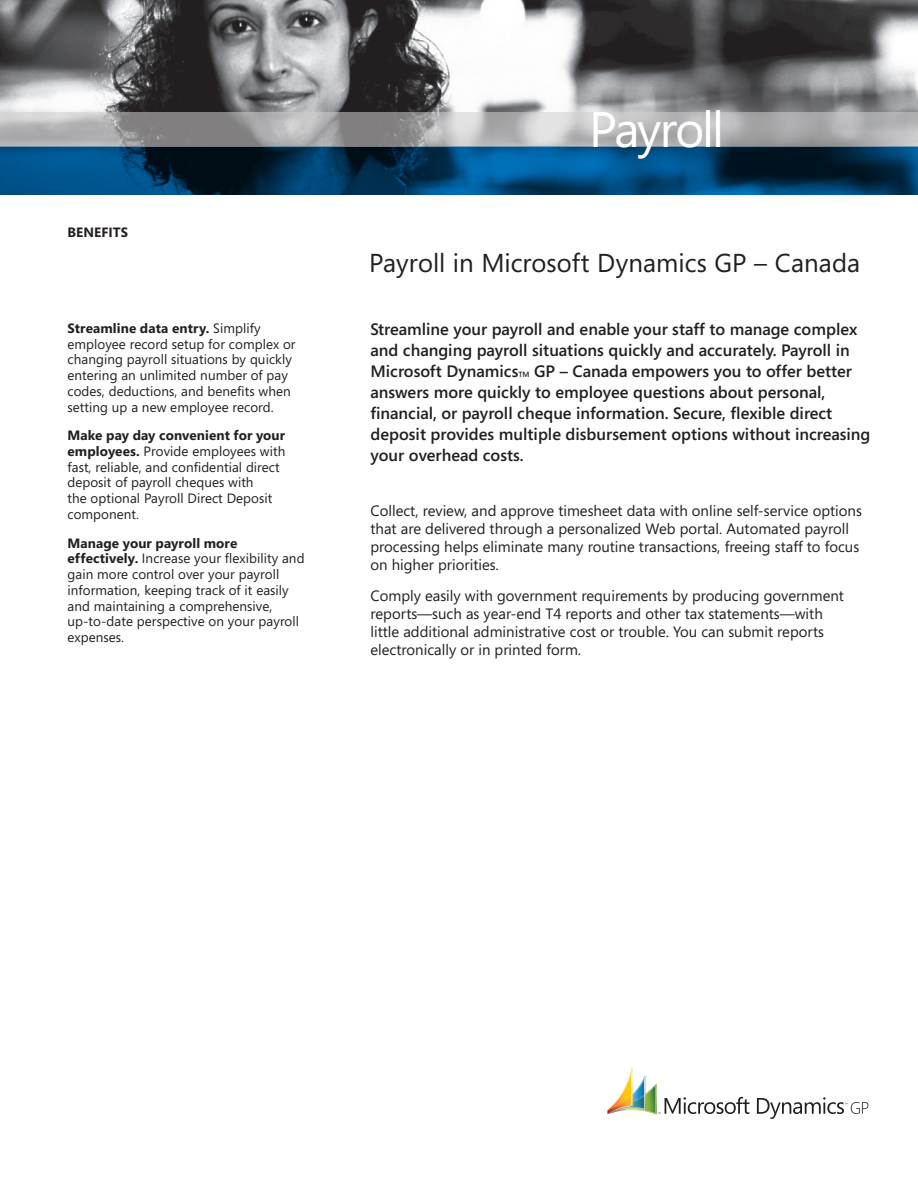
<style>
.page{position:relative;width:918px;height:1188px;background:#fff}
.page>*{position:absolute;margin:0;border:0;box-sizing:border-box;transform-origin:0 0}
.t1{font:49.8px "Segoe";letter-spacing:-.045em;color:#fff}
.t2{font:25.8px "Segoe";color:#231f20}
.t3{font:600 16.5px/21px "Segoe";color:#231f20}
.t4{font:15px/18px "Segoe";color:#231f20}
.t5{font:13.5px/15.8px "Segoe";letter-spacing:.005em;color:#231f20}
.t6{font:700 13.5px "Segoe";letter-spacing:.005em;color:#231f20}
.s1{font-weight:700}
.s2{font-size:7.5px}
</style>
<div class="page">
<img style="left:0;top:0;width:918px;height:112px">
<svg style="left:757px;top:1097px;width:111px;height:22px"></svg>
<svg style="left:608px;top:1068px;width:141px;height:47px"></svg>
<svg style="left:0;top:147px;width:918px;height:48px;background:#003c65"></svg>
<svg style="left:0;top:112px;width:918px;height:35px;background:#a9aaab"></svg>
<p class="t6" style="left:68px;top:222px;width:62px">BENEFITS</p>
<p class="t5" style="left:68px;top:320px;width:230px"><span class="s1">Streamline data entry.</span> Simplify employee record setup for complex or changing payroll situations by quickly entering an unlimited number of pay codes, deductions, and benefits when setting up a new employee record.</p>
<p class="t5" style="left:68px;top:427px;width:219px"><span class="s1">Make pay day convenient for your employees.</span> Provide employees with fast, reliable, and confidential direct deposit of payroll cheques with<br>the optional Payroll Direct Deposit component.</p>
<p class="t5" style="left:68px;top:535px;width:239px"><span class="s1">Manage your payroll more effectively.</span> Increase your flexibility and gain more control over your payroll information, keeping track of it easily and maintaining a comprehensive, up-to-date perspective on your payroll expenses.</p>
<h1 class="t1" style="left:589px;top:95px;width:136px">Payroll</h1>
<h2 class="t2" style="left:369px;top:245px;width:493px">Payroll in Microsoft Dynamics GP – Canada</h2>
<p class="t3" style="left:370px;top:318px;width:501px">Streamline your payroll and enable your staff to manage complex and changing payroll situations quickly and accurately. Payroll in Microsoft Dynamics<span class="s2">TM</span> GP – Canada empowers you to offer better answers more quickly to employee questions about personal, financial, or payroll cheque information. Secure, flexible direct deposit provides multiple disbursement options without increasing your overhead costs.</p>
<p class="t4" style="left:370px;top:502px;width:493px">Collect, review, and approve timesheet data with online self-service options that are delivered through a personalized Web portal. Automated payroll processing helps eliminate many routine transactions, freeing staff to focus on higher priorities.</p>
<p class="t4" style="left:370px;top:587px;width:475px">Comply easily with government requirements by producing government reports—such as year-end T4 reports and other tax statements—with little additional administrative cost or trouble. You can submit reports electronically or in printed form.</p>
</div>
